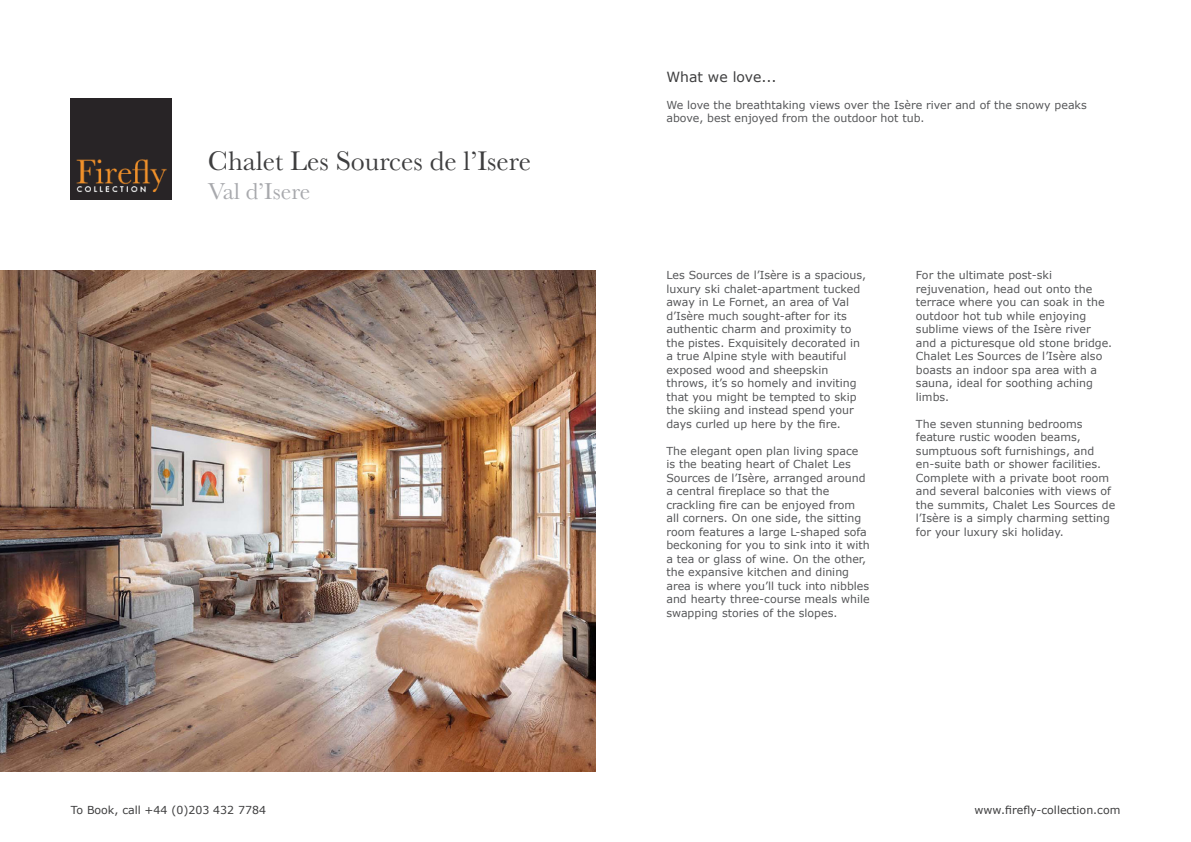
<style>
.page{position:relative;width:1191px;height:842px;background:#fff}
.page>*{position:absolute;margin:0;border:0;box-sizing:border-box;transform-origin:0 0}
.t1{font:28px "Baskerville";color:#3e3e3f}
.t2{font:24px "Baskerville";color:#a8a9ad}
.t3{font:14px "Verdana";color:#3e3e3f}
.t4{font:11px/13.5px "Verdana";color:#57585a}
.t5{font:11px "Verdana";color:#3e3e3f}
</style>
<div class="page">
<img style="left:71px;top:99px;width:101px;height:101px">
<img style="left:0;top:271px;width:595px;height:500px">
<p class="t1" style="left:208px;top:143px;width:324px">Chalet Les Sources de l’Isere</p>
<p class="t2" style="left:208px;top:176px;width:104px">Val d’Isere</p>
<p class="t5" style="left:71px;top:802px;width:197px">To Book, call +44 (0)203 432 7784</p>
<p class="t3" style="left:666px;top:68px;width:112px">What we love...</p>
<p class="t4" style="left:666px;top:98px;width:422px">We love the breathtaking views over the Isère river and of the snowy peaks above, best enjoyed from the outdoor hot tub.</p>
<p class="t4" style="left:666px;top:269px;width:201px">Les Sources de l’Isère is a spacious, luxury ski chalet-apartment tucked away in Le Fornet, an area of Val d’Isère much sought-after for its authentic charm and proximity to the pistes. Exquisitely decorated in a true Alpine style with beautiful exposed wood and sheepskin throws, it’s so homely and inviting that you might be tempted to skip the skiing and instead spend your days curled up here by the fire.</p>
<p class="t4" style="left:666px;top:444px;width:205px">The elegant open plan living space is the beating heart of Chalet Les Sources de l’Isère, arranged around a central fireplace so that the crackling fire can be enjoyed from all corners. On one side, the sitting room features a large L-shaped sofa beckoning for you to sink into it with a tea or glass of wine. On the other, the expansive kitchen and dining area is where you’ll tuck into nibbles and hearty three-course meals while swapping stories of the slopes.</p>
<p class="t4" style="left:916px;top:269px;width:198px">For the ultimate post-ski rejuvenation, head out onto the terrace where you can soak in the outdoor hot tub while enjoying sublime views of the Isère river and a picturesque old stone bridge.<br>Chalet Les Sources de l’Isère also boasts an indoor spa area with a sauna, ideal for soothing aching limbs.</p>
<p class="t4" style="left:916px;top:417px;width:201px">The seven stunning bedrooms feature rustic wooden beams, sumptuous soft furnishings, and en-suite bath or shower facilities.<br>Complete with a private boot room and several balconies with views of the summits, Chalet Les Sources de l’Isère is a simply charming setting for your luxury ski holiday.</p>
<p class="t5" style="left:974px;top:802px;width:147px">www.firefly-collection.com</p>
</div>
